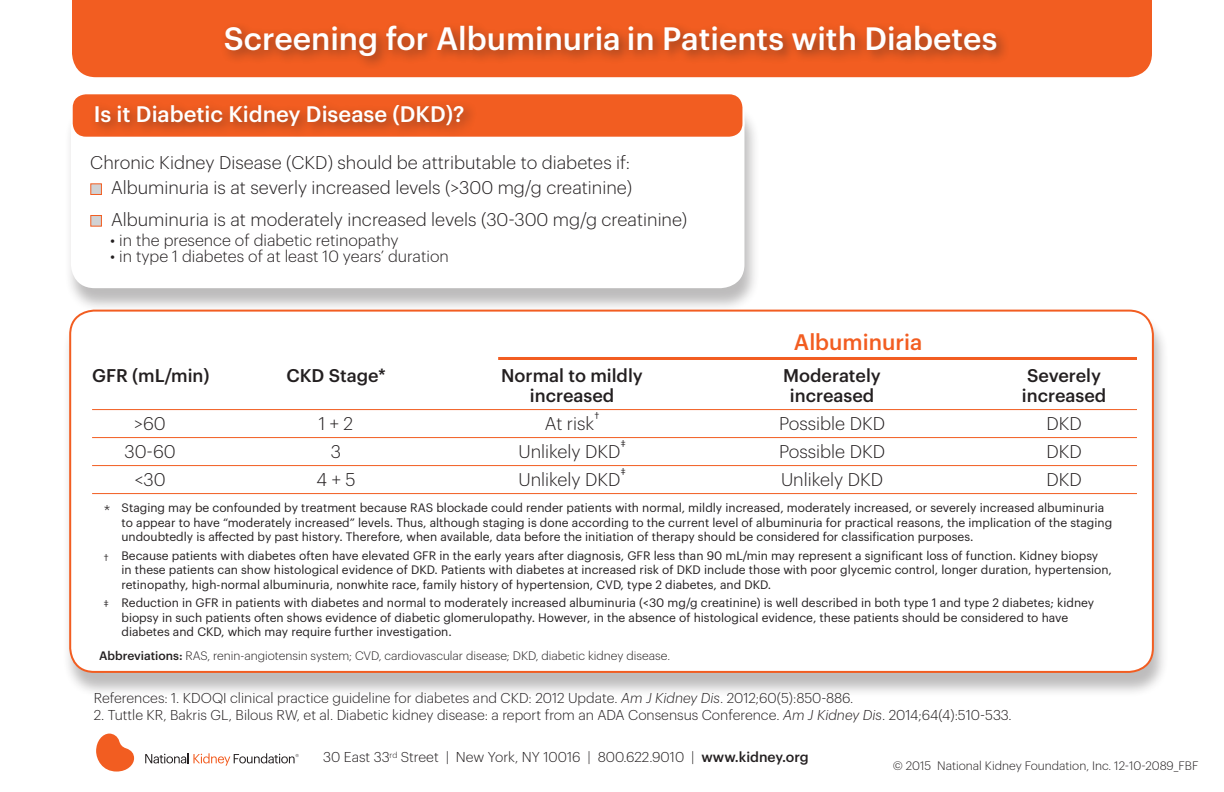
<style>
.page{position:relative;width:1224px;height:792px;background:#fff}
.page>*{position:absolute;margin:0;border:0;box-sizing:border-box;transform-origin:0 0}
.t1{font:500 31.6px "Graphik";color:#fff}
.t2{font:500 22px "Graphik";color:#fff}
.t3{font:500 22px "Graphik";color:#f25d21}
.t4{font:300 18px/26px "Graphik";color:#231f20;text-align:right}
.t5{font:500 18px "Graphik";color:#231f20}
.t6{font:300 16px "Graphik";color:#231f20}
.t7{font:300 14px "Graphik";color:#231f20}
.t8{font:12px/14.4px "Graphik";color:#231f20}
.t9{font:300 12px "Graphik";color:#231f20}
.s1{font-weight:500}
.s2{font-style:italic}
</style>
<div class="page">
<div style="left:64px;top:102px;width:696px;height:211px;background:#231f20;opacity:.3"></div>
<div style="left:71px;top:99px;width:673px;height:189px;background:#fff;border-radius:24px"></div>
<div style="left:72px;top:93px;width:671px;height:45px;background:#f25d21;border-radius:14px"></div>
<div style="left:71px;top:92px;width:673px;height:47px;border:2px solid #fff;border-radius:14px"></div>
<div style="left:90px;top:99px;width:387px;height:40px;background:#231f20;opacity:.5"></div>
<div style="left:90px;top:183px;width:12px;height:12px;background:#d1d2d4;border:1px solid #f25d21"></div>
<div style="left:90px;top:215px;width:12px;height:12px;background:#d1d2d4;border:1px solid #f25d21"></div>
<div style="left:63px;top:313px;width:1106px;height:385px;background:#231f20;opacity:.3"></div>
<div style="left:70px;top:311px;width:1083px;height:361px;background:#fff;border-radius:24px"></div>
<div style="left:69px;top:310px;width:1085px;height:363px;border:2px solid #f25d21;border-radius:24px"></div>
<hr style="left:498px;top:357px;width:639px;height:3px;background:#f25d21">
<hr style="left:92px;top:409px;width:1045px;height:1px;background:#f25d21">
<hr style="left:92px;top:437px;width:1045px;height:1px;background:#f25d21">
<hr style="left:92px;top:465px;width:1045px;height:1px;background:#f25d21">
<hr style="left:92px;top:493px;width:1045px;height:1px;background:#f25d21">
<div style="left:72px;top:0;width:1080px;height:77px;background:#f25d21"></div>
<div style="left:220px;top:20px;width:790px;height:51px;background:#231f20;opacity:.5"></div>
<svg style="left:96px;top:734px;width:38px;height:38px"></svg>
<svg style="left:145px;top:753px;width:154px;height:13px"></svg>
<h1 class="t1" style="left:224px;top:15px;width:775px">Screening for Albuminuria in Patients with Diabetes</h1>
<h2 class="t2" style="left:94px;top:97px;width:372px">Is it Diabetic Kidney Disease (DKD)?</h2>
<h3 class="t4" style="left:90px;top:148px;width:543px">Chronic Kidney Disease (CKD) should be attributable to diabetes if:<br>Albuminuria is at severly increased levels (&gt;300 mg/g creatinine)</h3>
<h3 class="t4" style="left:111px;top:205px;width:578px">Albuminuria is at moderately increased levels (30-300 mg/g creatinine)</h3>
<h3 class="t6" style="left:110px;top:229px;width:290px">• in the presence of diabetic retinopathy</h3>
<h3 class="t6" style="left:110px;top:245px;width:340px">• in type 1 diabetes of at least 10 years’ duration</h3>
<h2 class="t3" style="left:794px;top:325px;width:130px">Albuminuria</h2>
<h3 class="t5" style="left:92px;top:362px;width:119px">GFR (mL/min)</h3>
<h3 class="t5" style="left:286px;top:362px;width:101px">CKD Stage*</h3>
<h3 class="t5" style="left:501px;top:362px;width:143px">Normal to mildly</h3>
<h3 class="t5" style="left:783px;top:362px;width:99px">Moderately</h3>
<h3 class="t5" style="left:1027px;top:362px;width:76px">Severely</h3>
<h3 class="t5" style="left:530px;top:382px;width:86px">increased</h3>
<h3 class="t5" style="left:790px;top:382px;width:86px">increased</h3>
<h3 class="t5" style="left:1022px;top:382px;width:86px">increased</h3>
<h3 class="t4" style="left:134px;top:409px;width:33px">&gt;60</h3>
<h3 class="t4" style="left:319px;top:409px;width:36px">1 + 2</h3>
<h3 class="t4" style="left:545px;top:409px;width:56px">At risk<sup>†</sup></h3>
<h3 class="t4" style="left:779px;top:409px;width:108px">Possible DKD</h3>
<h3 class="t4" style="left:1046px;top:409px;width:37px">DKD</h3>
<h3 class="t4" style="left:125px;top:437px;width:53px">30-60</h3>
<h3 class="t4" style="left:331px;top:437px;width:12px">3</h3>
<h3 class="t4" style="left:519px;top:437px;width:109px">Unlikely DKD<sup>‡</sup></h3>
<h3 class="t4" style="left:779px;top:437px;width:108px">Possible DKD</h3>
<h3 class="t4" style="left:1046px;top:437px;width:37px">DKD</h3>
<h3 class="t4" style="left:135px;top:465px;width:32px">&lt;30</h3>
<h3 class="t4" style="left:317px;top:465px;width:40px">4 + 5</h3>
<h3 class="t4" style="left:519px;top:465px;width:109px">Unlikely DKD<sup>‡</sup></h3>
<h3 class="t4" style="left:781px;top:465px;width:104px">Unlikely DKD</h3>
<h3 class="t4" style="left:1046px;top:465px;width:37px">DKD</h3>
<p class="t8" style="left:122px;top:500px;width:992px">Staging may be confounded by treatment because RAS blockade could render patients with normal, mildly increased, moderately increased, or severely increased albuminuria to appear to have “moderately increased” levels. Thus, although staging is done according to the current level of albuminuria for practical reasons, the implication of the staging undoubtedly is affected by past history. Therefore, when available, data before the initiation of therapy should be considered for classification purposes.</p>
<p class="t8" style="left:122px;top:547px;width:992px">Because patients with diabetes often have elevated GFR in the early years after diagnosis, GFR less than 90 mL/min may represent a significant loss of function. Kidney biopsy<br>in these patients can show histological evidence of DKD. Patients with diabetes at increased risk of DKD include those with poor glycemic control, longer duration, hypertension, retinopathy, high-normal albuminuria, nonwhite race, family history of hypertension, CVD, type 2 diabetes, and DKD.</p>
<p class="t8" style="left:122px;top:595px;width:974px">Reduction in GFR in patients with diabetes and normal to moderately increased albuminuria (&lt;30 mg/g creatinine) is well described in both type 1 and type 2 diabetes; kidney biopsy in such patients often shows evidence of diabetic glomerulopathy. However, in the absence of histological evidence, these patients should be considered to have diabetes and CKD, which may require further investigation.</p>
<h3 class="t6" style="left:104px;top:500px;width:8px">*</h3>
<p class="t7" style="left:104px;top:548px;width:6px">†</p>
<p class="t7" style="left:104px;top:594px;width:6px">‡</p>
<p class="t9" style="left:99px;top:647px;width:572px"><span class="s1">Abbreviations:</span> RAS, renin-angiotensin system; CVD, cardiovascular disease; DKD, diabetic kidney disease.</p>
<p class="t7" style="left:94px;top:688px;width:761px">References: 1. KDOQI clinical practice guideline for diabetes and CKD: 2012 Update. <span class="s2">Am J Kidney Dis</span>. 2012;60(5):850-886.</p>
<p class="t7" style="left:94px;top:705px;width:920px">2. Tuttle KR, Bakris GL, Bilous RW, et al. Diabetic kidney disease: a report from an ADA Consensus Conference. <span class="s2">Am J Kidney Dis</span>. 2014;64(4):510-533.</p>
<p class="t7" style="left:323px;top:747px;width:487px">30 East 33<sup>rd</sup> Street | New York, NY 10016 | 800.622.9010 | <span class="s1">www.kidney.org</span></p>
<p class="t9" style="left:893px;top:757px;width:307px">© 2015 National Kidney Foundation, Inc. 12-10-2089_FBF</p>
</div>
